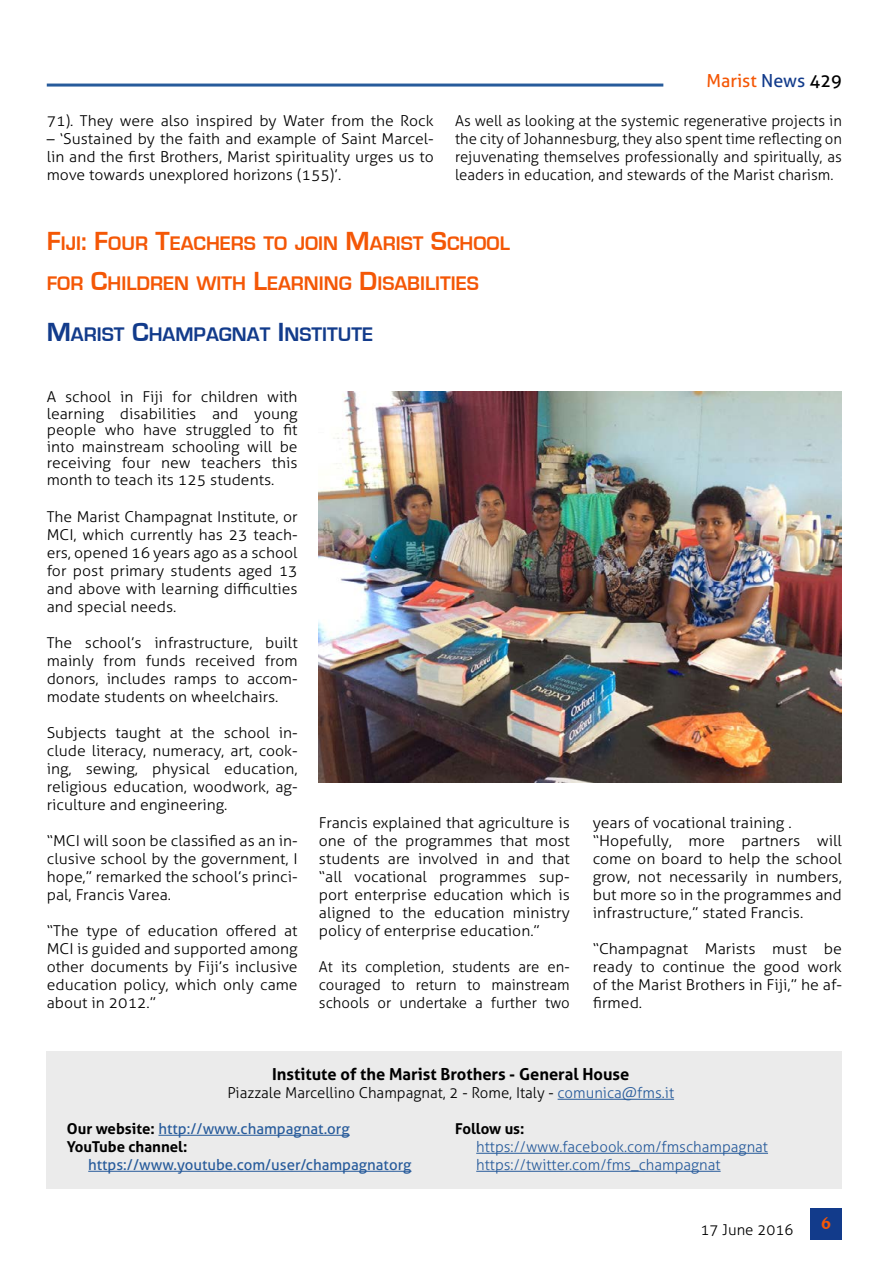
<style>
.page{position:relative;width:893px;height:1263px;background:#fff}
.page>*{position:absolute;margin:0;border:0;box-sizing:border-box;transform-origin:0 0}
.t1{font:700 20.25px/39.8px "Eurostile";color:#f45706}
.t2{font:700 20.25px "Eurostile";color:#123b8b}
.t3{font:18px "Aller";color:#f45706}
.t4{font:700 18px "Novarese IT Cby BT";color:#f45706}
.t5{font:700 16.5px "Aller";color:#000}
.t6{font:300 15px/18px "Aller";color:#000;text-align:justify;scale:1.05 1}
.t7{font:300 15px/18px "Aller";color:#000;text-align:justify}
.t8{font:300 15px/18px "Aller";color:#000;scale:1.06 1}
.t9{font:300 15px/18px "Aller";color:#275b9b}
.t10{font:700 15px/18px "Aller";color:#000}
.t11{font:15px "Aller";color:#275b9b}
.s1{color:#123b8b}
.s2{color:#000}
.s3{font-size:27px}
.s4{color:#275b9b}
.s5{font-weight:400;color:#275b9b}
</style>
<div class="page">
<hr style="left:47px;top:84px;width:616px;height:3px;background:#275b9b">
<div style="left:810px;top:1208px;width:32px;height:31px;background:#123b8b"></div>
<div style="left:47px;top:1051px;width:795px;height:138px;background:#ebebeb"></div>
<hr style="left:558px;top:1099px;width:116px;height:1px;background:#275b9b">
<hr style="left:158px;top:1135px;width:192px;height:1px;background:#275b9b">
<hr style="left:88px;top:1171px;width:323px;height:1px;background:#275b9b">
<hr style="left:476px;top:1153px;width:292px;height:1px;background:#275b9b">
<hr style="left:476px;top:1171px;width:245px;height:1px;background:#275b9b">
<img style="left:319px;top:391px;width:523px;height:391px">
<p class="t6" style="left:47px;top:112px;width:370px">71). They were also inspired by Water from the Rock</p>
<p class="t6" style="left:47px;top:130px;width:370px">– ‘Sustained by the faith and example of Saint Marcel&shy;lin and the first Brothers, Marist spirituality urges us to move towards unexplored horizons (155)’.</p>
<p class="t3" style="left:706px;top:69px;width:137px">Marist <span class="s1">News</span> <span class="s2">429</span></p>
<p class="t7" style="left:455px;top:112px;width:388px">As well as looking at the systemic regenerative projects in the city of Johannesburg, they also spent time reflecting on rejuvenating themselves professionally and spiritually, as leaders in education, and stewards of the Marist charism.</p>
<h1 class="t1" style="left:47px;top:224px;width:465px"><span class="s3">F</span>IJI<span class="s3">: F</span>OUR <span class="s3">T</span>EACHERS TO JOIN <span class="s3">M</span>ARIST <span class="s3">S</span>CHOOL<br>FOR <span class="s3">C</span>HILDREN WITH <span class="s3">L</span>EARNING <span class="s3">D</span>ISABILITIES</h1>
<h1 class="t2" style="left:47px;top:323px;width:328px"><span class="s3">M</span>ARIST <span class="s3">C</span>HAMPAGNAT <span class="s3">I</span> NSTITUTE</h1>
<p class="t6" style="left:47px;top:389px;width:240px;line-height:16.5px">A school in Fiji for children with learning disabilities and young people who have struggled to fit into mainstream schooling will be receiving four new teachers this month to teach its 125 students.</p>
<p class="t6" style="left:47px;top:508px;width:240px">The Marist Champagnat Institute, or MCI, which currently has 23 teach&shy;ers, opened 16 years ago as a school for post primary students aged 13 and above with learning difficulties and special needs.</p>
<p class="t6" style="left:47px;top:634px;width:240px">The school’s infrastructure, built mainly from funds received from donors, includes ramps to accom&shy;modate students on wheelchairs.</p>
<p class="t6" style="left:47px;top:724px;width:240px">Subjects taught at the school in&shy;clude literacy, numeracy, art, cook&shy;ing, sewing, physical education, religious education, woodwork, ag&shy;riculture and engineering.</p>
<p class="t6" style="left:47px;top:832px;width:240px">“MCI will soon be classified as an in&shy;clusive school by the government, I hope,” remarked the school’s princi&shy;pal, Francis Varea.</p>
<p class="t6" style="left:47px;top:922px;width:240px">“The type of education offered at MCI is guided and supported among other documents by Fiji’s inclusive education policy, which only came about in 2012.”</p>
<p class="t6" style="left:319px;top:814px;width:240px">Francis explained that agriculture is one of the programmes that most students are involved in and that “all vocational programmes sup&shy;port enterprise education which is aligned to the education ministry policy of enterprise education.”</p>
<p class="t7" style="left:319px;top:958px;width:252px">At its completion, students are en&shy;couraged to return to mainstream schools or undertake a further two</p>
<p class="t8" style="left:593px;top:814px;width:237px">years of vocational training . “Hopefully, more partners will come on board to help the school grow, not necessarily in numbers, but more so in the programmes and infrastructure,” stated Francis.</p>
<p class="t8" style="left:593px;top:940px;width:237px;text-align:justify">“Champagnat Marists must be ready to continue the good work of the Marist Brothers in Fiji,” he af&shy;firmed.</p>
<p class="t5" style="left:272px;top:1064px;width:359px">Institute of the Marist Brothers - General House</p>
<p class="t7" style="left:227px;top:1084px;width:448px">Piazzale Marcellino Champagnat, 2 - Rome, Italy - <span class="s4">comunica@fms.it</span></p>
<p class="t10" style="left:67px;top:1120px;width:284px">Our website: <span class="s5">http://www.champagnat.org<br></span>YouTube channel:</p>
<p class="t11" style="left:88px;top:1156px;width:325px">https://www.youtube.com/user/champagnatorg</p>
<p class="t10" style="left:455px;top:1120px;width:71px">Follow us:</p>
<p class="t9" style="left:476px;top:1138px;width:293px">https://www.facebook.com/fmschampagnat https://twitter.com/fms_champagnat</p>
<p class="t7" style="left:701px;top:1220px;width:94px">17 June 2016</p>
<p class="t4" style="left:821px;top:1212px;width:12px">6</p>
</div>
